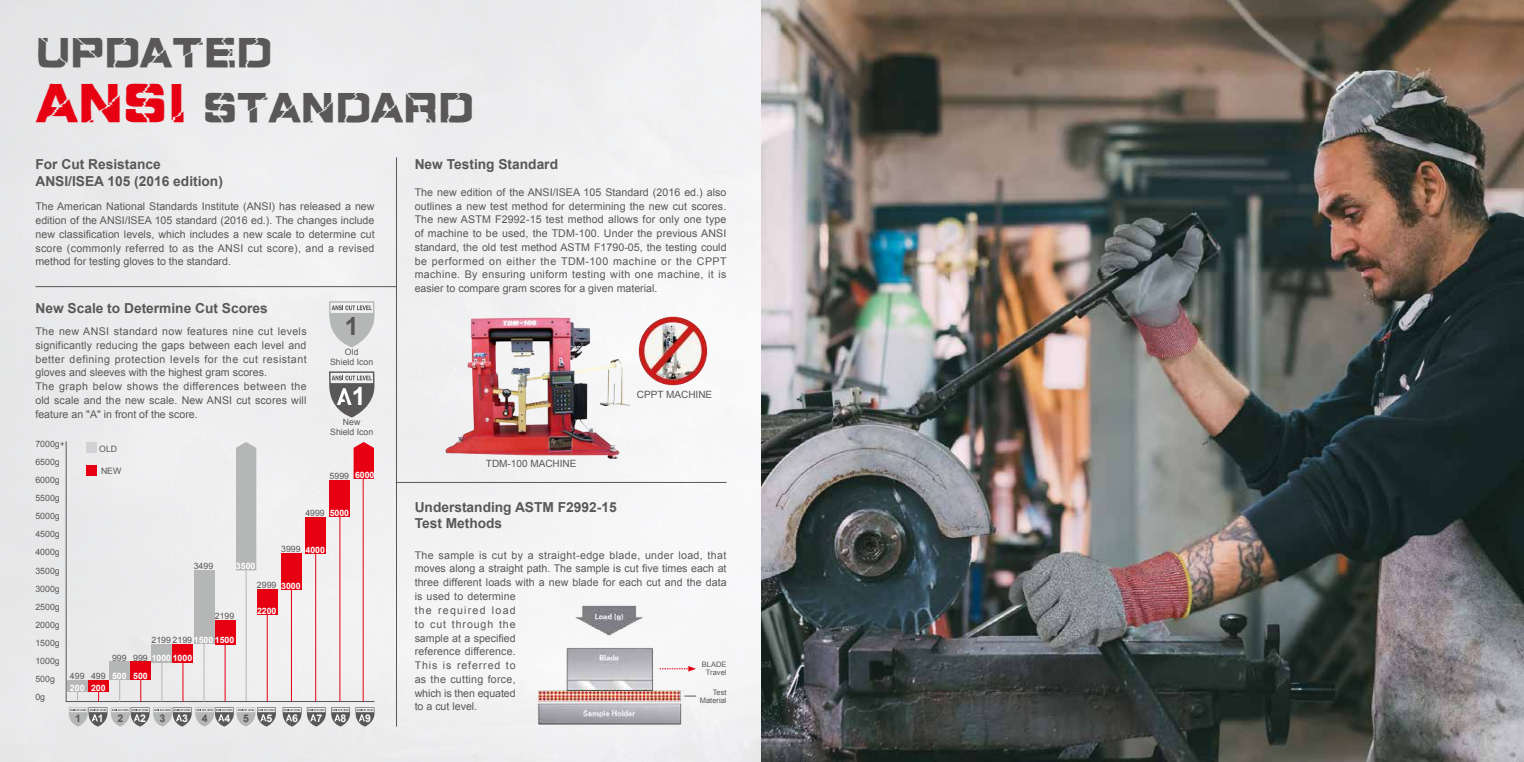
<style>
.page{position:relative;width:1524px;height:762px;background:#fff}
.page>*{position:absolute;margin:0;border:0;box-sizing:border-box;transform-origin:0 0}
.t1{font:37.5px/54.4px "Pili EG Ultra GB";color:#595757}
.t2{font:700 25.12px "Arial";color:#595757}
.t3{font:700 25.12px "Arial";color:#fff}
.t4{font:700 13.75px/16.5px "Arial";color:#595757}
.t5{font:10.62px/13.8px "Arial";letter-spacing:.015em;color:#595757;text-align:justify}
.t6{font:700 10.5px "Arial";color:#fff}
.t7{font:700 10.5px "Arial";color:#595757}
.t8{font:10px "Arial";color:#595757}
.t9{font:8.75px/18.1px "Arial";color:#595757;text-align:center}
.t10{font:700 8.75px/17.9px "Arial";color:#fff}
.t11{font:7.5px/7.5px "Arial";color:#595757;text-align:center}
.s1{font-size:48.75px;color:#e60012}
.s2{font-weight:700;color:#fff}
.s3{font-weight:400;color:#595757}
.s4{color:#595757}
</style>
<div class="page">
<img style="left:0;top:0;width:762px;height:762px">
<hr style="left:35px;top:286px;width:362px;height:1px;background:#595757">
<hr style="left:396px;top:482px;width:330px;height:1px;background:#595757">
<hr style="left:396px;top:157px;width:1px;height:569px;background:#595757">
<img style="left:537px;top:604px;width:196px;height:121px">
<img style="left:443px;top:314px;width:269px;height:144px">
<svg style="left:659px;top:666px;width:37px;height:5px"></svg>
<svg style="left:684px;top:696px;width:12px;height:1px"></svg>
<svg style="left:66px;top:441px;width:309px;height:261px"></svg>
<hr style="left:363px;top:478px;width:1px;height:224px;background:#e60012">
<svg style="left:354px;top:442px;width:20px;height:37px"></svg>
<hr style="left:340px;top:514px;width:1px;height:187px;background:#e60012">
<div style="left:330px;top:480px;width:20px;height:37px;background:#e60012"></div>
<hr style="left:315px;top:551px;width:1px;height:150px;background:#e60012">
<div style="left:305px;top:517px;width:21px;height:36px;background:#e60012"></div>
<hr style="left:291px;top:587px;width:1px;height:114px;background:#e60012">
<div style="left:281px;top:553px;width:21px;height:36px;background:#e60012"></div>
<hr style="left:267px;top:614px;width:1px;height:88px;background:#e60012">
<div style="left:257px;top:589px;width:20px;height:26px;background:#e60012"></div>
<hr style="left:246px;top:570px;width:1px;height:131px;background:#b5b6b6">
<hr style="left:225px;top:644px;width:1px;height:58px;background:#e60012">
<div style="left:215px;top:620px;width:20px;height:24px;background:#e60012"></div>
<hr style="left:204px;top:644px;width:1px;height:58px;background:#b5b6b6">
<div style="left:194px;top:570px;width:20px;height:74px;background:#b5b6b6"></div>
<hr style="left:183px;top:662px;width:1px;height:39px;background:#e60012">
<div style="left:173px;top:644px;width:20px;height:18px;background:#e60012"></div>
<hr style="left:162px;top:662px;width:1px;height:39px;background:#b5b6b6">
<div style="left:152px;top:644px;width:20px;height:18px;background:#b5b6b6"></div>
<div style="left:131px;top:662px;width:20px;height:18px;background:#e60012"></div>
<div style="left:109px;top:662px;width:21px;height:18px;background:#b5b6b6"></div>
<div style="left:67px;top:680px;width:21px;height:12px;background:#b5b6b6"></div>
<svg style="left:283px;top:707px;width:92px;height:19px;background:#a4a3a4"></svg>
<svg style="left:69px;top:679px;width:207px;height:47px;background:#cec5c7"></svg>
<div style="left:86px;top:442px;width:11px;height:11px;background:#d1d2d4"></div>
<div style="left:86px;top:465px;width:11px;height:11px;background:#e60012"></div>
<svg style="left:329px;top:301px;width:46px;height:46px"></svg>
<svg style="left:329px;top:371px;width:46px;height:46px;background:#989797"></svg>
<img style="left:762px;top:0;width:762px;height:762px">
<h1 class="t1" style="left:35px;top:27px;width:439px">UPDATED<br><span class="s1">ANSI</span> STANDARD</h1>
<p class="t4" style="left:35px;top:157px;width:189px">For Cut Resistance<br>ANSI/ISEA 105 (2016 edition)</p>
<p class="t5" style="left:35px;top:200px;width:341px">The American National Standards Institute (ANSI) has released a new edition of the ANSI/ISEA 105 standard (2016 ed.). The changes include new classification levels, which includes a new scale to determine cut score (commonly referred to as the ANSI cut score), and a revised method for testing gloves to the standard.</p>
<p class="t4" style="left:415px;top:157px;width:145px">New Testing Standard</p>
<p class="t5" style="left:415px;top:185px;width:313px">The new edition of the ANSI/ISEA 105 Standard (2016 ed.) also outlines a new test method for determining the new cut scores.<br>The new ASTM F2992-15 test method allows for only one type of machine to be used, the TDM-100. Under the previous ANSI standard, the old test method ASTM F1790-05, the testing could be performed on either the TDM-100 machine or the CPPT machine. By ensuring uniform testing with one machine, it is easier to compare gram scores for a given material.</p>
<p class="t4" style="left:35px;top:300px;width:234px">New Scale to Determine Cut Scores</p>
<p class="t5" style="left:35px;top:325px;width:273px;text-align:left">The new ANSI standard now features nine cut levels significantly reducing the gaps between each level and better defining protection levels for the cut resistant gloves and sleeves with the highest gram scores.<br>The graph below shows the differences between the old scale and the new scale. New ANSI cut scores will feature an "A" in front of the score.</p>
<h2 class="t2" style="left:345px;top:310px;width:15px">1</h2>
<p class="t9" style="left:330px;top:347px;width:45px;line-height:10px">Old<br>Shield Icon</p>
<h2 class="t3" style="left:352px;top:380px;width:15px">1</h2>
<p class="t9" style="left:330px;top:417px;width:44px;line-height:10px">New<br>Shield Icon</p>
<p class="t9" style="left:35px;top:435px;width:31px;text-align:left">7000g+<br>6500g<br>6000g<br>5500g<br>5000g<br>4500g<br>4000g<br>3500g<br>3000g<br>2500g<br>2000g<br>1500g<br>1000g<br>500g<br>0g</p>
<p class="t9" style="left:99px;top:439px;width:19px">OLD</p>
<p class="t9" style="left:101px;top:462px;width:22px">NEW</p>
<p class="t10" style="left:355px;top:466px;width:21px">6000</p>
<p class="t9" style="left:330px;top:467px;width:21px">5999</p>
<p class="t10" style="left:330px;top:504px;width:21px">5000</p>
<p class="t9" style="left:305px;top:504px;width:21px">4999</p>
<p class="t9" style="left:281px;top:540px;width:21px">3999</p>
<p class="t10" style="left:305px;top:541px;width:21px">4000</p>
<p class="t10" style="left:236px;top:557px;width:21px">3500</p>
<p class="t9" style="left:194px;top:557px;width:21px">3499</p>
<p class="t9" style="left:257px;top:576px;width:21px">2999</p>
<p class="t10" style="left:281px;top:577px;width:21px">3000</p>
<p class="t10" style="left:257px;top:602px;width:21px">2200</p>
<p class="t9" style="left:215px;top:607px;width:21px">2199</p>
<p class="t9" style="left:152px;top:631px;width:84px">2199 2199 <span class="s2">1500 1500</span></p>
<p class="t9" style="left:112px;top:649px;width:16px">999</p>
<p class="t10" style="left:133px;top:649px;width:61px"><span class="s3">999</span> 1000 1000<br>500</p>
<p class="t10" style="left:112px;top:667px;width:16px">500</p>
<p class="t9" style="left:70px;top:667px;width:16px">499</p>
<p class="t7" style="left:75px;top:711px;width:7px">1</p>
<p class="t6" style="left:98px;top:711px;width:7px">1</p>
<p class="t7" style="left:117px;top:711px;width:7px">2</p>
<p class="t6" style="left:140px;top:711px;width:7px">2</p>
<p class="t7" style="left:160px;top:711px;width:7px">3</p>
<p class="t6" style="left:182px;top:711px;width:7px">3</p>
<p class="t7" style="left:202px;top:711px;width:7px">4</p>
<p class="t6" style="left:224px;top:711px;width:26px">4 <span class="s4">5</span></p>
<p class="t6" style="left:266px;top:711px;width:7px">5</p>
<p class="t6" style="left:292px;top:711px;width:7px">6</p>
<p class="t6" style="left:316px;top:711px;width:7px">7</p>
<p class="t6" style="left:340px;top:711px;width:7px">8</p>
<p class="t6" style="left:365px;top:711px;width:7px">9</p>
<p class="t9" style="left:91px;top:667px;width:16px">499</p>
<p class="t10" style="left:70px;top:679px;width:16px">200</p>
<p class="t10" style="left:91px;top:679px;width:16px">200</p>
<p class="t8" style="left:637px;top:388px;width:77px">CPPT MACHINE</p>
<p class="t8" style="left:486px;top:456px;width:92px">TDM-100 MACHINE</p>
<p class="t4" style="left:415px;top:499px;width:203px">Understanding ASTM F2992-15<br>Test Methods</p>
<p class="t5" style="left:415px;top:548px;width:313px;text-align:left">The sample is cut by a straight-edge blade, under load, that moves along a straight path. The sample is cut five times each at three different loads with a new blade for each cut and the data is used to determine<br>the required load<br>to cut through the<br>sample at a specified<br>reference difference.<br>This is referred to<br>as the cutting force,<br>which is then equated<br>to a cut level.</p>
<p class="t11" style="left:702px;top:661px;width:26px">BLADE<br>Travel</p>
<p class="t11" style="left:700px;top:689px;width:28px;text-align:right">Test<br>Material</p>
</div>
